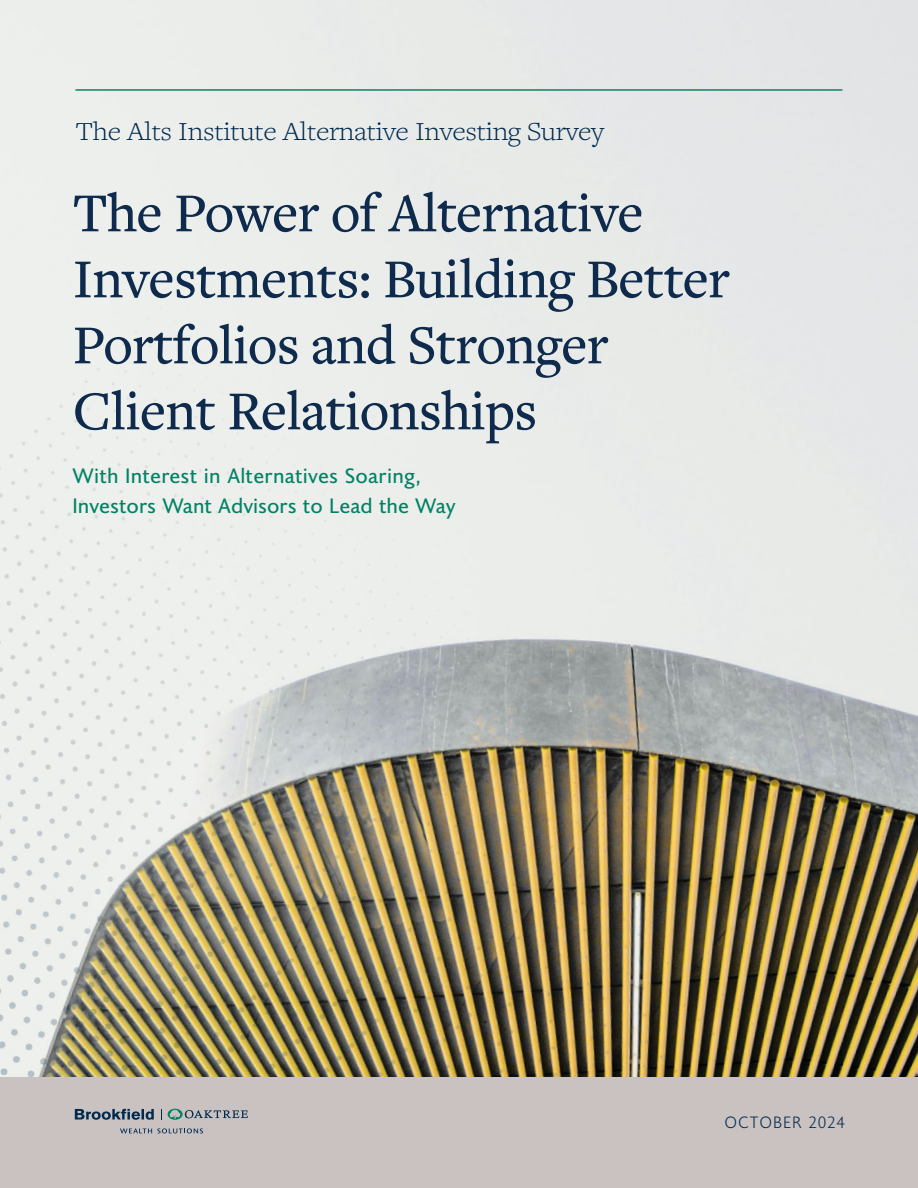
<style>
.page{position:relative;width:918px;height:1188px;background:#fff}
.page>*{position:absolute;margin:0;border:0;box-sizing:border-box;transform-origin:0 0}
.t1{font:500 57px/66px "Freight Text Pro";letter-spacing:-.015em;color:#0e2b4d}
.t2{font:300 27px "Freight Text Pro";letter-spacing:-.01em;color:#002a4e;scale:1.1 1}
.t3{font:21px/30px "Joanna Sans Nova";letter-spacing:.005em;color:#008265}
.t4{font:300 16.5px "Joanna Sans Nova";letter-spacing:.05em;color:#002a4e}
</style>
<div class="page">
<img style="left:0;top:91px;width:918px;height:987px">
<hr style="left:75px;top:89px;width:767px;height:2px;background:#0d8265">
<div style="left:0;top:1078px;width:918px;height:110px;background:#c9c2c0"></div>
<svg style="left:75px;top:1109px;width:79px;height:11px"></svg>
<svg style="left:168px;top:1109px;width:80px;height:11px"></svg>
<svg style="left:120px;top:1128px;width:83px;height:5px"></svg>
<p class="t2" style="left:75px;top:114px;width:482px">The Alts Institute Alternative Investing Survey</p>
<p class="t1" style="left:73px;top:178px;width:659px">The Power of Alternative<br>Investments: Building Better<br>Portfolios and Stronger<br>Client Relationships</p>
<p class="t3" style="left:73px;top:460px;width:385px">With Interest in Alternatives Soaring,<br>Investors Want Advisors to Lead the Way</p>
<p class="t4" style="left:725px;top:1111px;width:122px">OCTOBER 2024</p>
</div>
